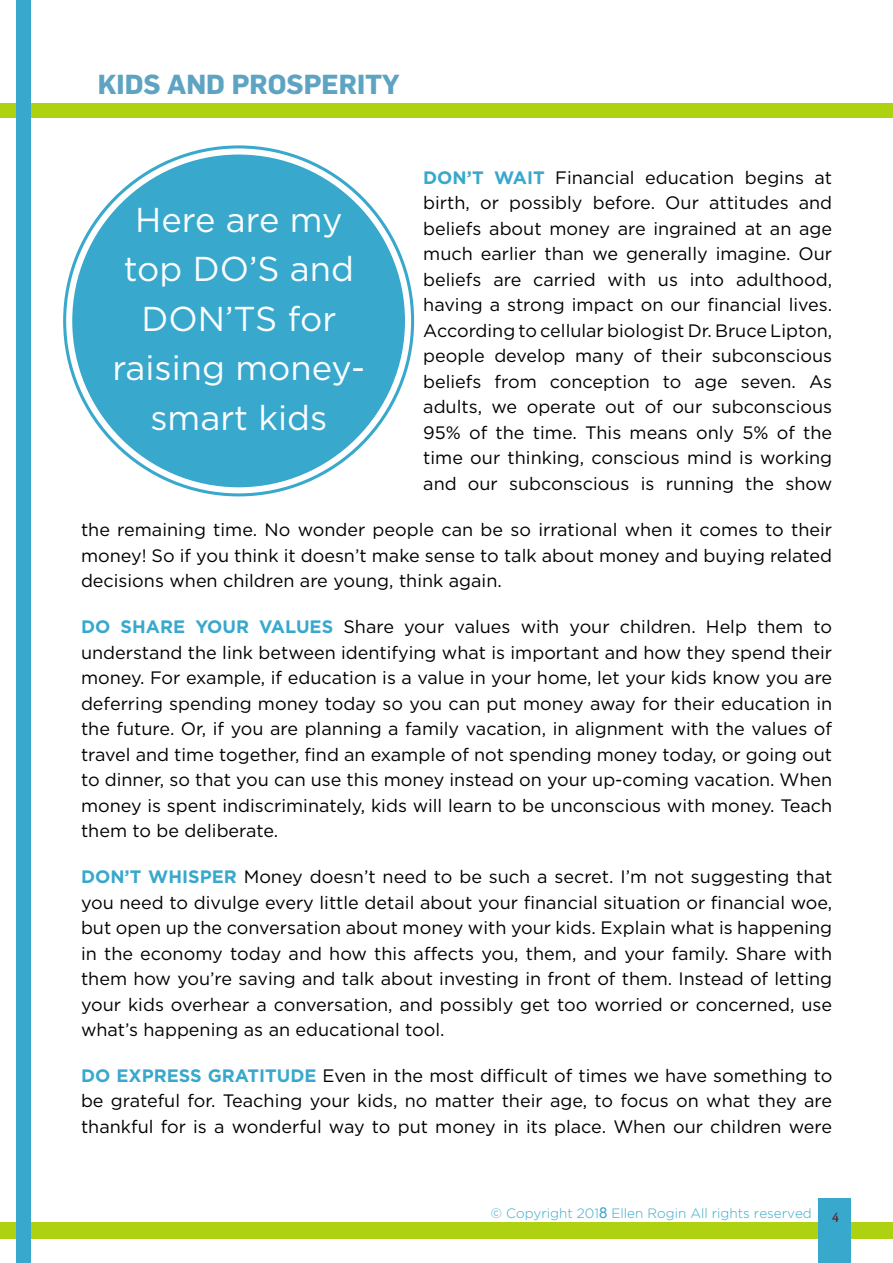
<style>
.page{position:relative;width:893px;height:1263px;background:#fff}
.page>*{position:absolute;margin:0;border:0;box-sizing:border-box;transform-origin:0 0}
.t1{font:34.5px/49.5px "Gotham";color:#fbfdff;text-align:center}
.t2{font:700 27px "Flama";color:#5ea4c2}
.t3{font:18px/25.5px "Gotham";color:#000;text-align:justify}
.t4{font:300 13.5px "Gotham";color:#38a8cd}
.t5{font:13.5px "Absara TF";color:#5b1c22}
.s1{font-weight:700;color:#38a8cd}
.s2{font-family:"Arial";font-weight:400;font-size:15px}
</style>
<div class="page">
<div style="left:0;top:1222px;width:893px;height:17px;background:#aed211"></div>
<div style="left:0;top:103px;width:893px;height:14px;background:#aed211"></div>
<div style="left:818px;top:1198px;width:33px;height:65px;background:#38a8cd"></div>
<div style="left:16px;top:0;width:14px;height:1263px;background:#38a8cd"></div>
<div style="left:63px;top:145px;width:351px;height:351px;background:#38a8cd;border-radius:50%"></div>
<h2 class="t2" style="left:98px;top:68px;width:303px">KIDS AND PROSPERITY</h2>
<h1 class="t1" style="left:112px;top:194px;width:254px">Here are my top DO’S and<br>DON’TS for raising money&shy;smart kids</h1>
<p class="t3" style="left:423px;top:164px;width:410px"><span class="s1">DON’T WAIT</span> Financial education begins at birth, or possibly before. Our attitudes and beliefs about money are ingrained at an age much earlier than we generally imagine. Our beliefs are carried with us into adulthood, having a strong impact on our financial lives.<br>According to cellular biologist Dr. Bruce Lipton, people develop many of their subconscious beliefs from conception to age seven. As adults, we operate out of our subconscious 95% of the time. This means only 5% of the time our thinking, conscious mind is working and our subconscious is running the show</p>
<p class="t3" style="left:81px;top:517px;width:753px">the remaining time. No wonder people can be so irrational when it comes to their money! So if you think it doesn’t make sense to talk about money and buying related decisions when children are young, think again.</p>
<p class="t3" style="left:81px;top:614px;width:753px"><span class="s1">DO SHARE YOUR VALUES</span> Share your values with your children. Help them to understand the link between identifying what is important and how they spend their money. For example, if education is a value in your home, let your kids know you are deferring spending money today so you can put money away for their education in the future. Or, if you are planning a family vacation, in alignment with the values of travel and time together, find an example of not spending money today, or going out to dinner, so that you can use this money instead on your up-coming vacation. When money is spent indiscriminately, kids will learn to be unconscious with money. Teach them to be deliberate.</p>
<p class="t3" style="left:81px;top:863px;width:753px"><span class="s1">DON’T WHISPER</span> Money doesn’t need to be such a secret. I’m not suggesting that you need to divulge every little detail about your financial situation or financial woe, but open up the conversation about money with your kids. Explain what is happening in the economy today and how this affects you, them, and your family. Share with them how you’re saving and talk about investing in front of them. Instead of letting your kids overhear a conversation, and possibly get too worried or concerned, use what’s happening as an educational tool.</p>
<p class="t3" style="left:81px;top:1062px;width:753px"><span class="s1">DO EXPRESS GRATITUDE</span> Even in the most difficult of times we have something to be grateful for. Teaching your kids, no matter their age, to focus on what they are thankful for is a wonderful way to put money in its place. When our children were</p>
<p class="t4" style="left:491px;top:1205px;width:323px">© Copyright 201<span class="s2">8</span> Ellen Rogin All rights reserved</p>
<p class="t5" style="left:832px;top:1209px;width:8px">4</p>
</div>
